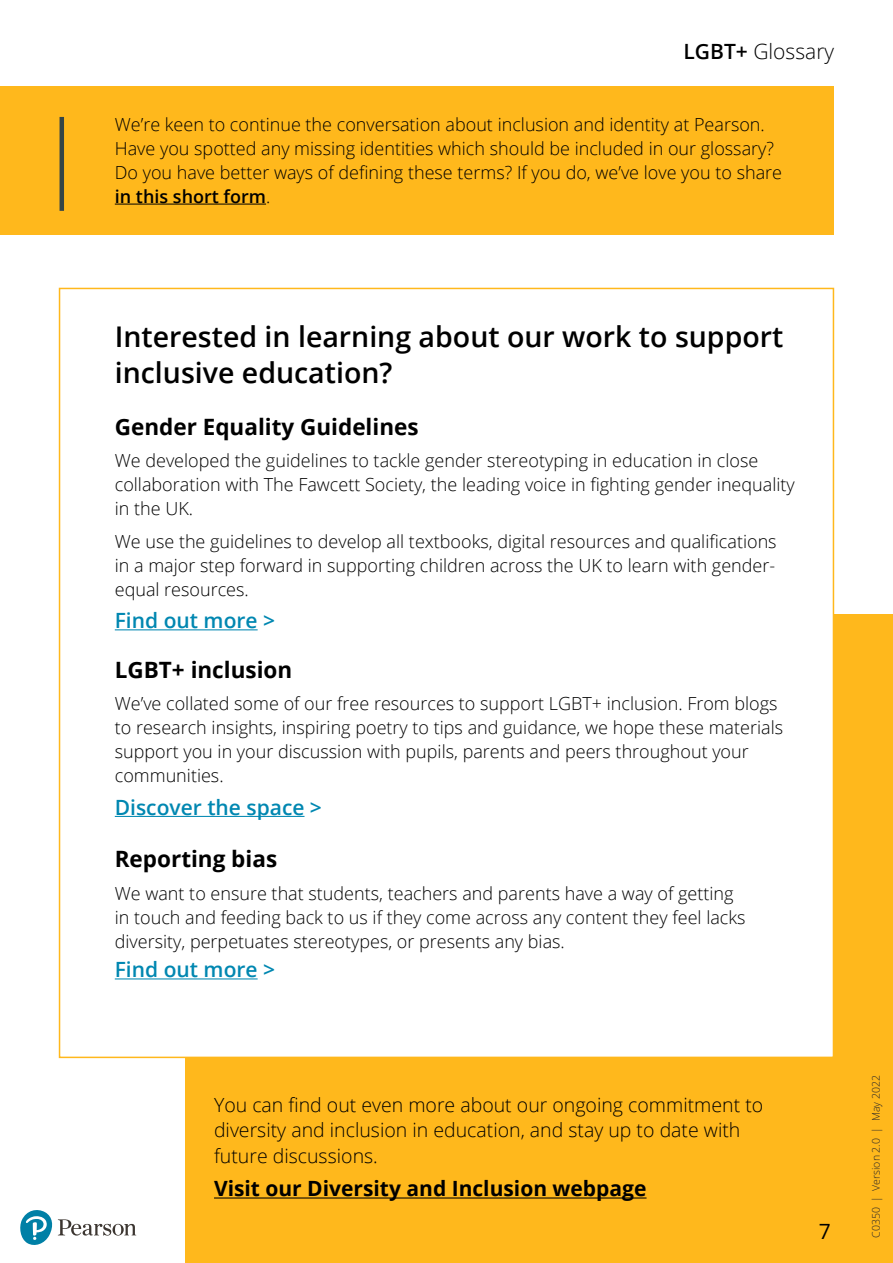
<style>
.page{position:relative;width:893px;height:1263px;background:#fff}
.page>*{position:absolute;margin:0;border:0;box-sizing:border-box;transform-origin:0 0}
.body{font:600 28.5px/36px "Open Sans";color:#000}
.body-2{font:700 22.5px "Open Sans";color:#000}
.body-3{font:600 21px "Open Sans";color:#0087b1}
.body-4{font:700 21px "Open Sans";color:#000}
.intro{font:300 21px "Open Sans";color:#000}
.t1{font:21px "Open Sans";color:#000}
.body-5{font:300 19.5px/25.5px "Open Sans";color:#000}
.body-6{font:300 18px/24px "Open Sans";color:#000}
.t2{font:300 10.5px "Open Sans";color:#282629}
.s1{font-weight:600}
</style>
<div class="page">
<div style="left:186px;top:614px;width:707px;height:649px;background:#ffb81c"></div>
<div style="left:59px;top:288px;width:775px;height:770px;background:#fff;border:2px solid #ffb81c"></div>
<div style="left:0;top:86px;width:833px;height:149px;background:#ffb81c"></div>
<hr style="left:60px;top:117px;width:4px;height:94px;background:#364546">
<hr style="left:115px;top:629px;width:143px;height:1px;background:#0087b1">
<hr style="left:115px;top:816px;width:189px;height:1px;background:#0087b1">
<hr style="left:115px;top:978px;width:143px;height:1px;background:#0087b1">
<hr style="left:214px;top:1197px;width:433px;height:1px;background:#000">
<hr style="left:115px;top:204px;width:151px;height:1px;background:#000">
<svg style="left:20px;top:1210px;width:116px;height:35px"></svg>
<p class="intro" style="left:684px;top:37px;width:152px"><span class="s1">LGBT+</span> Glossary</p>
<p class="body-6" style="left:115px;top:112px;width:669px">We’re keen to continue the conversation about inclusion and identity at Pearson.<br>Have you spotted any missing identities which should be included in our glossary?<br>Do you have better ways of defining these terms? If you do, we’ve love you to share <span class="s1">in this short form</span>.</p>
<p class="body" style="left:115px;top:319px;width:670px">Interested in learning about our work to support inclusive education?</p>
<p class="body-2" style="left:115px;top:411px;width:305px">Gender Equality Guidelines</p>
<p class="body-6" style="left:115px;top:448px;width:681px">We developed the guidelines to tackle gender stereotyping in education in close collaboration with The Fawcett Society, the leading voice in fighting gender inequality in the UK.</p>
<p class="body-6" style="left:115px;top:529px;width:663px;text-align:justify">We use the guidelines to develop all textbooks, digital resources and qualifications in a major step forward in supporting children across the UK to learn with gender&shy;equal resources.</p>
<p class="body-3" style="left:115px;top:606px;width:162px">Find out more &gt;</p>
<p class="body-2" style="left:115px;top:654px;width:179px">LGBT+ inclusion</p>
<p class="body-6" style="left:115px;top:691px;width:670px">We’ve collated some of our free resources to support LGBT+ inclusion. From blogs to research insights, inspiring poetry to tips and guidance, we hope these materials support you in your discussion with pupils, parents and peers throughout your communities.</p>
<p class="body-3" style="left:115px;top:793px;width:209px">Discover the space &gt;</p>
<p class="body-2" style="left:115px;top:843px;width:164px">Reporting bias</p>
<p class="body-6" style="left:115px;top:881px;width:632px">We want to ensure that students, teachers and parents have a way of getting in touch and feeding back to us if they come across any content they feel lacks diversity, perpetuates stereotypes, or presents any bias.</p>
<p class="body-3" style="left:115px;top:955px;width:162px">Find out more &gt;</p>
<p class="body-5" style="left:214px;top:1091px;width:551px">You can find out even more about our ongoing commitment to diversity and inclusion in education, and stay up to date with future discussions.</p>
<p class="body-4" style="left:214px;top:1174px;width:434px">Visit our Diversity and Inclusion webpage</p>
<p class="t1" style="left:819px;top:1216px;width:14px">7</p>
<p class="t2" style="left:869px;top:1238px;width:164px;rotate:-90deg">C0350 | Version 2.0 | May 2022</p>
</div>
